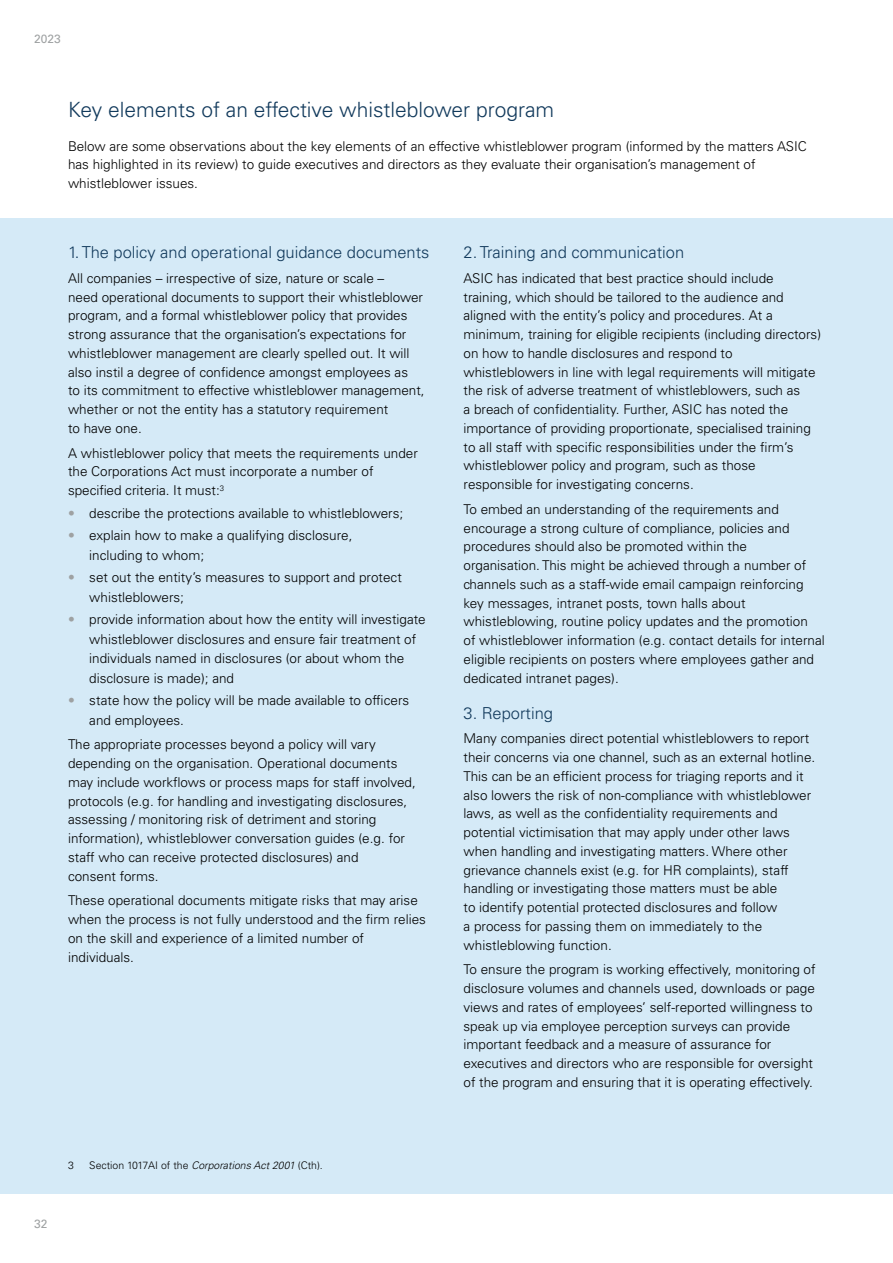
<style>
.page{position:relative;width:893px;height:1263px;background:#fff}
.page>*{position:absolute;margin:0;border:0;box-sizing:border-box;transform-origin:0 0}
.t1{font:300 21px "Univers LT Std";color:#123a5c}
.t2{font:300 16.5px "Univers LT Std";color:#123a5c}
.t3{font:300 13.5px/18.8px "Univers LT Std";color:#000}
.t4{font:12px "Univers LT Std";color:#9ea1a2}
.t5{font:300 10.5px "Univers LT Std";color:#000}
.s1{color:#9ea1a2}
.s2{font-style:italic}
</style>
<div class="page">
<div style="left:0;top:218px;width:893px;height:976px;background:#d5eaf7"></div>
<p class="t4" style="left:34px;top:31px;width:28px">2023</p>
<h1 class="t1" style="left:68px;top:97px;width:488px">Key elements of an effective whistleblower program</h1>
<p class="t3" style="left:68px;top:136px;width:740px">Below are some observations about the key elements of an effective whistleblower program (informed by the matters ASIC has highlighted in its review) to guide executives and directors as they evaluate their organisation’s management of whistleblower issues.</p>
<p class="t2" style="left:68px;top:242px;width:363px">1. The policy and operational guidance documents</p>
<p class="t3" style="left:68px;top:269px;width:358px">All companies – irrespective of size, nature or scale –<br>need operational documents to support their whistleblower program, and a formal whistleblower policy that provides strong assurance that the organisation’s expectations for whistleblower management are clearly spelled out. It will also instil a degree of confidence amongst employees as<br>to its commitment to effective whistleblower management, whether or not the entity has a statutory requirement<br>to have one.</p>
<p class="t3" style="left:68px;top:443px;width:351px">A whistleblower policy that meets the requirements under the Corporations Act must incorporate a number of specified criteria. It must:<sup>3</sup></p>
<p class="t3" style="left:68px;top:503px;width:337px"><span class="s1">•</span> describe the protections available to whistleblowers;</p>
<p class="t3" style="left:89px;top:526px;width:265px;line-height:19.5px;text-indent:-21px"><span class="s1">•</span> explain how to make a qualifying disclosure, including to whom;</p>
<p class="t3" style="left:89px;top:567px;width:314px;line-height:19.5px;text-indent:-21px"><span class="s1">•</span> set out the entity’s measures to support and protect whistleblowers;</p>
<p class="t3" style="left:89px;top:609px;width:338px;line-height:19.5px;text-indent:-21px"><span class="s1">•</span> provide information about how the entity will investigate whistleblower disclosures and ensure fair treatment of individuals named in disclosures (or about whom the disclosure is made); and</p>
<p class="t3" style="left:89px;top:690px;width:321px;line-height:19.5px;text-indent:-21px"><span class="s1">•</span> state how the policy will be made available to officers and employees.</p>
<p class="t3" style="left:68px;top:735px;width:349px">The appropriate processes beyond a policy will vary depending on the organisation. Operational documents may include workflows or process maps for staff involved, protocols (e.g. for handling and investigating disclosures, assessing / monitoring risk of detriment and storing information), whistleblower conversation guides (e.g. for staff who can receive protected disclosures) and<br>consent forms.</p>
<p class="t3" style="left:68px;top:891px;width:359px">These operational documents mitigate risks that may arise when the process is not fully understood and the firm relies on the skill and experience of a limited number of individuals.</p>
<p class="t2" style="left:463px;top:242px;width:222px">2. Training and communication</p>
<p class="t3" style="left:463px;top:269px;width:359px">ASIC has indicated that best practice should include training, which should be tailored to the audience and aligned with the entity’s policy and procedures. At a minimum, training for eligible recipients (including directors) on how to handle disclosures and respond to whistleblowers in line with legal requirements will mitigate the risk of adverse treatment of whistleblowers, such as<br>a breach of confidentiality. Further, ASIC has noted the importance of providing proportionate, specialised training to all staff with specific responsibilities under the firm’s whistleblower policy and program, such as those responsible for investigating concerns.</p>
<p class="t3" style="left:463px;top:500px;width:363px">To embed an understanding of the requirements and encourage a strong culture of compliance, policies and procedures should also be promoted within the organisation. This might be achieved through a number of channels such as a staff-wide email campaign reinforcing key messages, intranet posts, town halls about whistleblowing, routine policy updates and the promotion<br>of whistleblower information (e.g. contact details for internal eligible recipients on posters where employees gather and dedicated intranet pages).</p>
<p class="t2" style="left:463px;top:703px;width:91px">3. Reporting</p>
<p class="t3" style="left:463px;top:729px;width:353px">Many companies direct potential whistleblowers to report their concerns via one channel, such as an external hotline.<br>This can be an efficient process for triaging reports and it also lowers the risk of non-compliance with whistleblower laws, as well as the confidentiality requirements and potential victimisation that may apply under other laws when handling and investigating matters. Where other grievance channels exist (e.g. for HR complaints), staff handling or investigating those matters must be able<br>to identify potential protected disclosures and follow<br>a process for passing them on immediately to the whistleblowing function.</p>
<p class="t3" style="left:463px;top:960px;width:354px">To ensure the program is working effectively, monitoring of disclosure volumes and channels used, downloads or page views and rates of employees’ self-reported willingness to speak up via employee perception surveys can provide important feedback and a measure of assurance for executives and directors who are responsible for oversight of the program and ensuring that it is operating effectively.</p>
<p class="t4" style="left:34px;top:1217px;width:15px">32</p>
<p class="t5" style="left:68px;top:1159px;width:7px">3</p>
<p class="t5" style="left:89px;top:1159px;width:235px">Section 1017AI of the <span class="s2">Corporations Act 2001</span> (Cth).</p>
</div>
